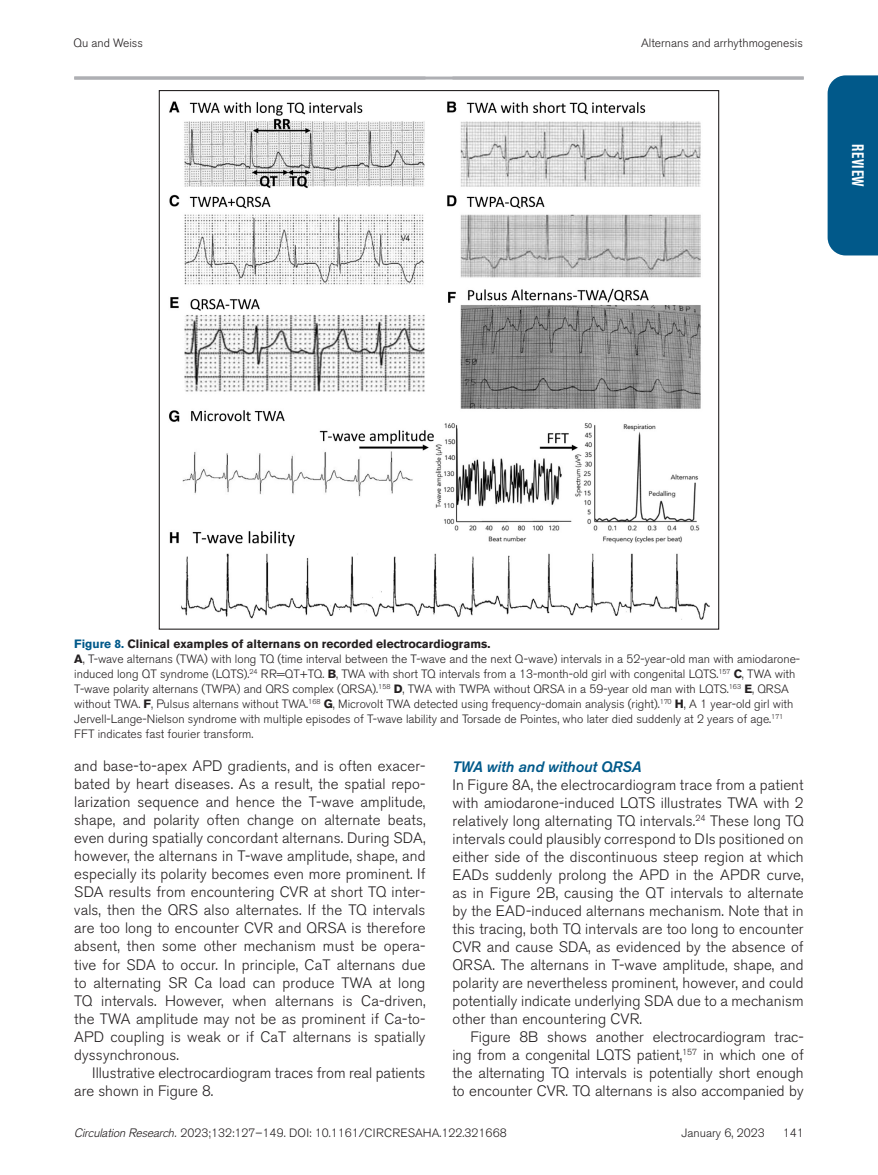
<style>
.page{position:relative;width:878px;height:1175px;background:#fff}
.page>*{position:absolute;margin:0;border:0;box-sizing:border-box;transform-origin:0 0}
.t1{font:700 condensed 16.5px "Akzidenz Grotesk BE";color:#fff;scale:.9 1}
.t2{font:300 15px/18px "Akzidenz Grotesk BE";color:#231f20;text-align:justify}
.t3{font:italic 500 15px "Akzidenz Grotesk BE";color:#01598a}
.t4{font:300 12px/15px "Akzidenz Grotesk BE";color:#231f20}
.s1{font-weight:700;color:#01598a}
.s2{font-weight:700}
.s3{font-family:"Akzidenz Grotesk";font-style:italic}
</style>
<div class="page">
<div style="left:827px;top:75px;width:51px;height:180px;background:#01598a"></div>
<hr style="left:74px;top:76px;width:729px;height:4px;background:#b9babe">
<svg style="left:158px;top:90px;width:561px;height:540px"></svg>
<p class="t4" style="left:74px;top:36px;width:71px">Qu and Weiss</p>
<p class="t4" style="left:641px;top:36px;width:163px">Alternans and arrhythmogenesis</p>
<p class="t1" style="left:867px;top:144px;width:48px;rotate:90deg">Review</p>
<p class="t4" style="left:74px;top:636px;width:727px"><span class="s1">Figure 8.</span> <span class="s2">Clinical examples of alternans on recorded electrocardiograms.<br>A</span>, T-wave alternans (TWA) with long TQ (time interval between the T-wave and the next Q-wave) intervals in a 52-year-old man with amiodarone&shy;induced long QT syndrome (LQTS).<sup>24</sup> RR=QT+TQ. <span class="s2">B</span>, TWA with short TQ intervals from a 13-month-old girl with congenital LQTS.<sup>157</sup> <span class="s2">C</span>, TWA with T-wave polarity alternans (TWPA) and QRS complex (QRSA).<sup>158</sup> <span class="s2">D</span>, TWA with TWPA without QRSA in a 59-year old man with LQTS.<sup>163</sup> <span class="s2">E</span>, QRSA without TWA. <span class="s2">F</span>, Pulsus alternans without TWA.<sup>168</sup> <span class="s2">G</span>, Microvolt TWA detected using frequency-domain analysis (right).<sup>170</sup> <span class="s2">H</span>, A 1 year-old girl with Jervell-Lange-Nielson syndrome with multiple episodes of T-wave lability and Torsade de Pointes, who later died suddenly at 2 years of age.<sup>171<br></sup>FFT indicates fast fourier transform.</p>
<p class="t2" style="left:74px;top:757px;width:353px">and base-to-apex APD gradients, and is often exacer&shy;bated by heart diseases. As a result, the spatial repo&shy;larization sequence and hence the T-wave amplitude, shape, and polarity often change on alternate beats, even during spatially concordant alternans. During SDA, however, the alternans in T-wave amplitude, shape, and especially its polarity becomes even more prominent. If SDA results from encountering CVR at short TQ inter&shy;vals, then the QRS also alternates. If the TQ intervals are too long to encounter CVR and QRSA is therefore absent, then some other mechanism must be opera&shy;tive for SDA to occur. In principle, CaT alternans due to alternating SR Ca load can produce TWA at long TQ intervals. However, when alternans is Ca-driven, the TWA amplitude may not be as prominent if Ca-to-APD coupling is weak or if CaT alternans is spatially dyssynchronous.</p>
<p class="t2" style="left:74px;top:1063px;width:353px;text-indent:18px">Illustrative electrocardiogram traces from real patients are shown in Figure 8.</p>
<p class="t3" style="left:452px;top:757px;width:191px">TWA with and without QRSA</p>
<p class="t2" style="left:452px;top:775px;width:353px">In Figure 8A, the electrocardiogram trace from a patient with amiodarone-induced LQTS illustrates TWA with 2 relatively long alternating TQ intervals.<sup>24</sup> These long TQ intervals could plausibly correspond to DIs positioned on either side of the discontinuous steep region at which EADs suddenly prolong the APD in the APDR curve, as in Figure 2B, causing the QT intervals to alternate by the EAD-induced alternans mechanism. Note that in this tracing, both TQ intervals are too long to encounter CVR and cause SDA, as evidenced by the absence of QRSA. The alternans in T-wave amplitude, shape, and polarity are nevertheless prominent, however, and could potentially indicate underlying SDA due to a mechanism other than encountering CVR.</p>
<p class="t2" style="left:452px;top:1027px;width:353px;text-indent:18px">Figure 8B shows another electrocardiogram trac&shy;ing from a congenital LQTS patient,<sup>157</sup> in which one of the alternating TQ intervals is potentially short enough to encounter CVR. TQ alternans is also accompanied by</p>
<p class="t4" style="left:74px;top:1125px;width:434px"><span class="s3">Circulation Research.</span> 2023;132:127–149. DOI: 10.1161/CIRCRESAHA.122.321668</p>
<p class="t4" style="left:681px;top:1125px;width:84px">January 6, 2023</p>
<p class="t4" style="left:782px;top:1125px;width:22px">141</p>
</div>
